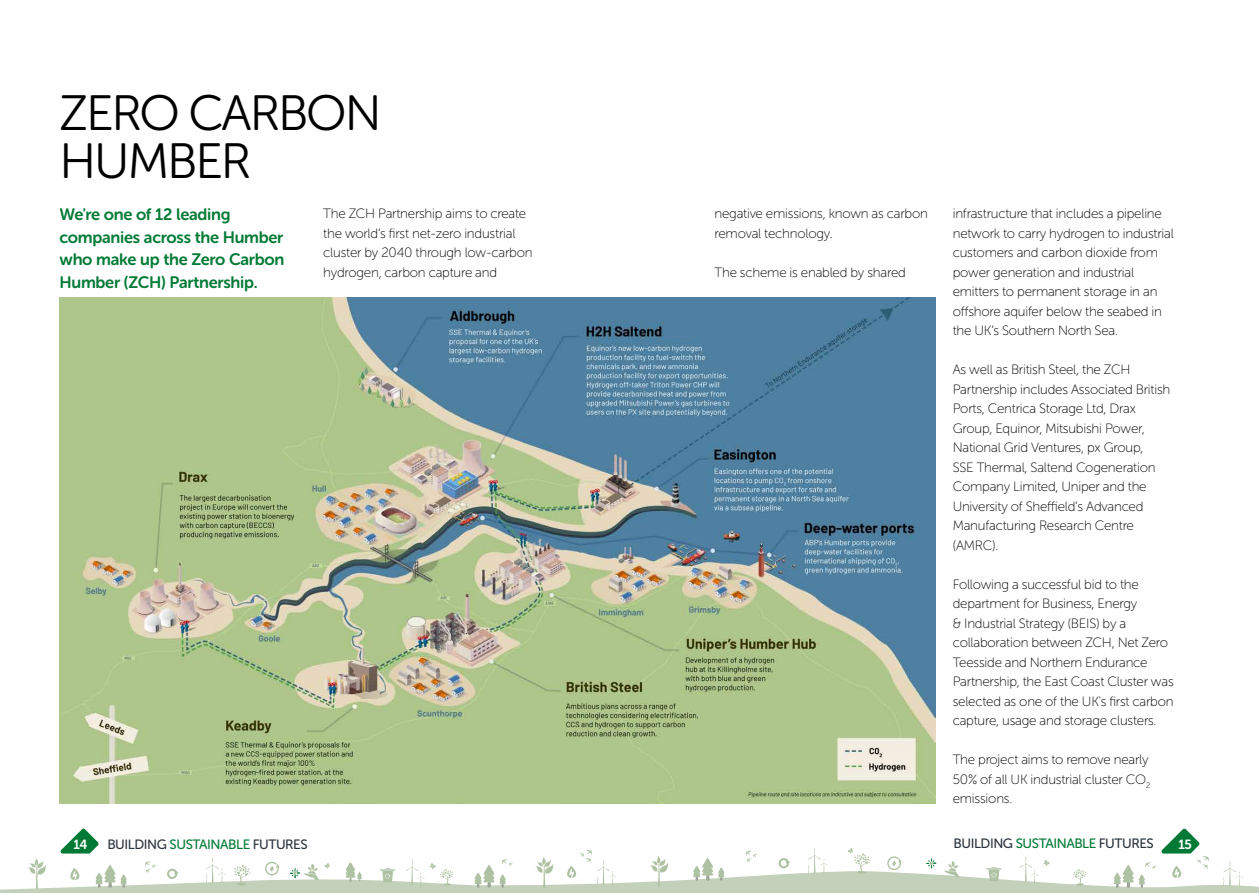
<style>
.page{position:relative;width:1259px;height:893px;background:#fff}
.page>*{position:absolute;margin:0;border:0;box-sizing:border-box;transform-origin:0 0}
.t1{font:49.5px/48px "Museo Sans Rounded 300";letter-spacing:-.04em;color:#000}
.t2{font:16.5px/22.5px "Museo Sans Rounded 700";letter-spacing:-.015em;color:#027a35}
.t3{font:13.5px/19.5px "Museo Sans Rounded 100";letter-spacing:-.015em;color:#000}
.t4{font:13.5px "Museo Sans Rounded 500";letter-spacing:-.03em;color:#2a343e}
.t5{font:13.2px "Museo Sans Rounded 700";color:#fff}
.s1{color:#027a35}
</style>
<div class="page">
<svg style="left:0;top:828px;width:1259px;height:65px"></svg>
<img style="left:60px;top:298px;width:876px;height:506px">
<h1 class="t1" style="left:60px;top:90px;width:323px">ZERO CARBON<br>HUMBER</h1>
<p class="t2" style="left:60px;top:203px;width:226px">We're one of 12 leading companies across the Humber who make up the Zero Carbon<br>Humber (ZCH) Partnership.</p>
<p class="t3" style="left:714px;top:204px;width:215px">negative emissions, known as carbon removal technology.</p>
<p class="t3" style="left:323px;top:204px;width:211px">The ZCH Partnership aims to create the world’s first net-zero industrial cluster by 2040 through low-carbon hydrogen, carbon capture and</p>
<p class="t3" style="left:714px;top:262px;width:193px">The scheme is enabled by shared</p>
<p class="t3" style="left:952px;top:204px;width:223px">infrastructure that includes a pipeline network to carry hydrogen to industrial customers and carbon dioxide from power generation and industrial emitters to permanent storage in an offshore aquifer below the seabed in the UK’s Southern North Sea.</p>
<p class="t3" style="left:952px;top:360px;width:219px">As well as British Steel, the ZCH<br>Partnership includes Associated British<br>Ports, Centrica Storage Ltd, Drax<br>Group, Equinor, Mitsubishi Power,<br>National Grid Ventures, px Group,<br>SSE Thermal, Saltend Cogeneration<br>Company Limited, Uniper and the<br>University of Sheffield’s Advanced<br>Manufacturing Research Centre (AMRC).</p>
<p class="t3" style="left:952px;top:574px;width:222px">Following a successful bid to the department for Business, Energy<br>&amp; Industrial Strategy (BEIS) by a collaboration between ZCH, Net Zero Teesside and Northern Endurance Partnership, the East Coast Cluster was selected as one of the UK's first carbon capture, usage and storage clusters.</p>
<p class="t3" style="left:952px;top:750px;width:199px">The project aims to remove nearly<br>50% of all UK industrial cluster CO<sub>2 </sub>emissions.</p>
<p class="t5" style="left:74px;top:837px;width:16px">14</p>
<p class="t4" style="left:107px;top:837px;width:202px">BUILDING <span class="s1">SUSTAINABLE</span> FUTURES</p>
<p class="t4" style="left:953px;top:836px;width:202px">BUILDING <span class="s1">SUSTAINABLE</span> FUTURES</p>
<p class="t5" style="left:1178px;top:837px;width:15px">15</p>
</div>
